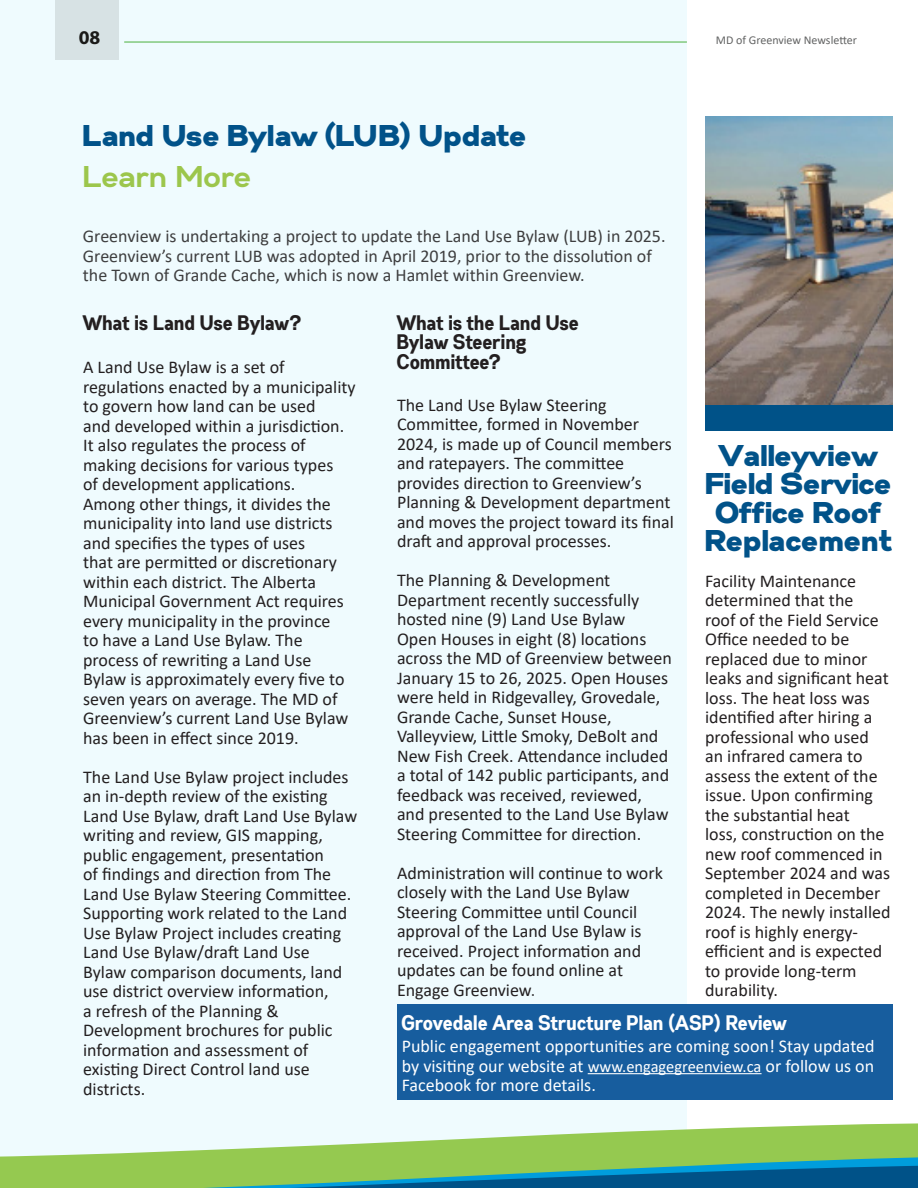
<style>
.page{position:relative;width:918px;height:1188px;background:#fff}
.page>*{position:absolute;margin:0;border:0;box-sizing:border-box;transform-origin:0 0}
.Insert_another_title{font:900 30px/28.5px "Gabriel Sans";color:#015289;text-align:center}
.Main_title{font:900 30px "Gabriel Sans";letter-spacing:-.01em;color:#015289}
.Main_title-2{font:700 30px "Gabriel Sans";color:#9cc64c}
.program_name{font:700 21px "Gabriel Sans Cond";color:#231f20}
.program_name-2{font:700 21px "Gabriel Sans Cond";color:#fff}
.t1{font:700 19.5px "Myriad Pro";color:#1a1a18}
.Paragraph___tab{font:18px/19.5px "Calibri";color:#231f20}
.Intro_to_paragraph{font:18px/19.5px "Calibri";color:#3e3e3f}
.Paragraph___tab-2{font:18px/19.5px "Calibri";color:#fff;text-align:justify}
.t2{font:12px "Calibri";color:#636464}
.s1{color:#3e3e3f}
.s2{font-size:16.5px}
</style>
<div class="page">
<div style="left:0;top:0;width:687px;height:1188px;background:#effbfe"></div>
<div style="left:55px;top:0;width:64px;height:60px;background:#d7e2e4"></div>
<hr style="left:124px;top:42px;width:563px;height:1px;background:#6bc069">
<div style="left:705px;top:291px;width:188px;height:139px;background:#005288"></div>
<img style="left:705px;top:116px;width:188px;height:288px">
<div style="left:0;top:1155px;width:49px;height:32px;background:#95c950"></div>
<svg style="left:49px;top:1123px;width:869px;height:65px;fill:#95c950"></svg>
<svg style="left:0;top:1187px;width:51px;height:1px"></svg>
<div style="left:397px;top:1005px;width:496px;height:95px;background:#175d9e"></div>
<hr style="left:588px;top:1073px;width:174px;height:1px;background:#fff">
<p class="t1" style="left:79px;top:24px;width:23px">08</p>
<p class="t2" style="left:716px;top:31px;width:143px">MD of Greenview Newsletter</p>
<p class="Main_title" style="left:83px;top:117px;width:446px">Land Use Bylaw (LUB) Update</p>
<p class="Main_title-2" style="left:83px;top:158px;width:170px">Learn More</p>
<p class="Intro_to_paragraph" style="left:83px;top:226px;width:584px">Greenview is undertaking a project to update the Land Use Bylaw (LUB) in 2025.<br>Greenview’s current LUB was adopted in April 2019, prior to the dissolution of the Town of Grande Cache, which is now a Hamlet within Greenview.</p>
<p class="program_name" style="left:83px;top:310px;width:220px">What is Land Use Bylaw?</p>
<p class="Paragraph___tab" style="left:83px;top:357px;width:274px">A Land Use Bylaw is a set of regulations enacted by a municipality to govern how land can be used<br>and developed within a jurisdiction.<br>It also regulates the process of making decisions for various types<br>of development applications.<br>Among other things, it divides the municipality into land use districts and specifies the types of uses<br>that are permitted or discretionary within each district. The Alberta Municipal Government Act requires every municipality in the province<br>to have a Land Use Bylaw. The process of rewriting a Land Use Bylaw is approximately every five to seven years on average. The MD of Greenview’s current Land Use Bylaw has been in effect since 2019.</p>
<p class="Paragraph___tab" style="left:83px;top:766px;width:276px">The Land Use Bylaw project includes an in-depth review of the existing<br>Land Use Bylaw, draft Land Use Bylaw writing and review, GIS mapping, public engagement, presentation<br>of findings and direction from The<br>Land Use Bylaw Steering Committee.<br>Supporting work related to the Land<br>Use Bylaw Project includes creating<br>Land Use Bylaw/draft Land Use<br>Bylaw comparison documents, land use district overview information,<br>a refresh of the Planning &amp;<br>Development brochures for public information and assessment of existing Direct Control land use districts.</p>
<p class="program_name" style="left:397px;top:310px;width:184px">What is the Land Use</p>
<p class="program_name" style="left:397px;top:330px;width:131px">Bylaw Steering</p>
<p class="program_name" style="left:397px;top:349px;width:106px">Committee?</p>
<p class="Paragraph___tab" style="left:397px;top:395px;width:278px">The Land Use Bylaw Steering<br>Committee, formed in November<br>2024, is made up of Council members and ratepayers. The committee provides direction to Greenview’s<br>Planning &amp; Development department and moves the project toward its final draft and approval processes.</p>
<p class="Paragraph___tab" style="left:397px;top:570px;width:276px">The Planning &amp; Development Department recently successfully hosted nine (9) Land Use Bylaw<br>Open Houses in eight (8) locations across the MD of Greenview between January 15 to 26, 2025. Open Houses were held in Ridgevalley, Grovedale, Grande Cache, Sunset House, Valleyview, Little Smoky, DeBolt and New Fish Creek. Attendance included a total of 142 public participants, and feedback was received, reviewed, and presented to the Land Use Bylaw Steering Committee for direction.</p>
<p class="Paragraph___tab" style="left:397px;top:862px;width:267px">Administration will continue to work closely with the Land Use Bylaw<br>Steering Committee until Council approval of the Land Use Bylaw is received. Project information and updates can be found online at<br>Engage Greenview<span class="s1">.</span></p>
<p class="Insert_another_title" style="left:705px;top:441px;width:189px">Valleyview<br>Field Service<br>Office Roof<br>Replacement</p>
<p class="Paragraph___tab" style="left:705px;top:571px;width:187px">Facility Maintenance determined that the<br>roof of the Field Service<br>Office needed to be replaced due to minor leaks and significant heat loss. The heat loss was identified after hiring a professional who used an infrared camera to assess the extent of the issue. Upon confirming the substantial heat<br>loss, construction on the new roof commenced in<br>September 2024 and was completed in December<br>2024. The newly installed roof is highly energy&shy;efficient and is expected to provide long-term durability.</p>
<p class="program_name-2" style="left:402px;top:1010px;width:387px">Grovedale Area Structure Plan (ASP) Review</p>
<p class="Paragraph___tab-2" style="left:402px;top:1036px;width:474px">Public engagement opportunities are coming soon! Stay updated by visiting our website at <span class="s2">www.engagegreenview.ca</span> or follow us on Facebook for more details.</p>
</div>
